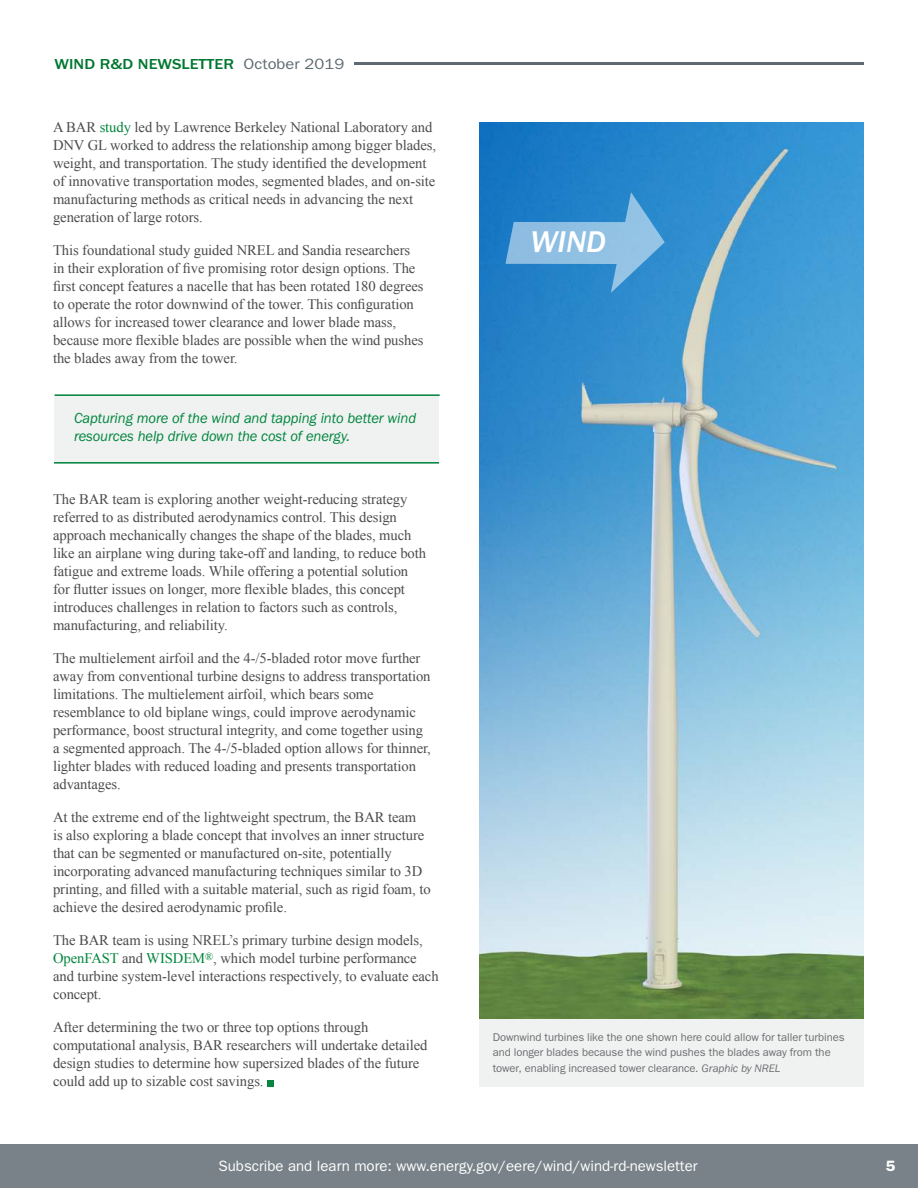
<style>
.page{position:relative;width:918px;height:1188px;background:#fff}
.page>*{position:absolute;margin:0;border:0;box-sizing:border-box;transform-origin:0 0}
.t1{font:31.05px "ITC Franklin Gothic Std Med It";color:#fff}
.pull_quote{font:italic 15px/18px "ITC Franklin Gothic Std";letter-spacing:-.01em;color:#00853d}
.t2{font:15px "ITC Franklin Gothic Std";color:#fff}
.office_name{font:500 15px "ITC Franklin Gothic Std";color:#007730;scale:1.1 1}
.office_name-2{font:600 15px "ITC Franklin Gothic Std";color:#fff;scale:1.1 1}
.body_text{font:14.7px/18px "Times New Roman";letter-spacing:-.005em;color:#4b4c4d}
.t3{font:11.25px/15.8px "ITC Franklin Gothic Std";letter-spacing:-.005em;color:#6c6d70}
.s1{font-weight:400;color:#5e6a71}
.s2{color:#00853d}
.s3{font-style:italic}
</style>
<div class="page">
<div style="left:0;top:1145px;width:918px;height:43px;background:#788288"></div>
<hr style="left:355px;top:63px;width:509px;height:2px;background:#5e6a71">
<svg style="left:267px;top:1080px;width:6px;height:6px"></svg>
<div style="left:54px;top:394px;width:385px;height:70px;background:#eff2f1"></div>
<hr style="left:55px;top:394px;width:385px;height:2px;background:#00853d">
<hr style="left:54px;top:462px;width:385px;height:2px;background:#00853d">
<img style="left:479px;top:122px;width:384px;height:898px">
<div style="left:479px;top:1020px;width:385px;height:67px;background:#eff2f1"></div>
<svg style="left:500px;top:192px;width:175px;height:101px;background:#4e9bd3"></svg>
<p class="office_name" style="left:55px;top:55px;width:265px">WIND R&amp;D NEWSLETTER <span class="s1">October 2019</span></p>
<p class="body_text" style="left:53px;top:117px;width:385px">A BAR <span class="s2">study</span> led by Lawrence Berkeley National Laboratory and DNV GL worked to address the relationship among bigger blades, weight, and transportation. The study identified the development of innovative transportation modes, segmented blades, and on-site manufacturing methods as critical needs in advancing the next generation of large rotors.</p>
<p class="body_text" style="left:53px;top:241px;width:372px">This foundational study guided NREL and Sandia researchers in their exploration of five promising rotor design options. The first concept features a nacelle that has been rotated 180 degrees to operate the rotor downwind of the tower. This configuration allows for increased tower clearance and lower blade mass, because more flexible blades are possible when the wind pushes the blades away from the tower.</p>
<p class="pull_quote" style="left:74px;top:410px;width:343px">Capturing more of the wind and tapping into better wind resources help drive down the cost of energy.</p>
<p class="body_text" style="left:53px;top:490px;width:375px">The BAR team is exploring another weight-reducing strategy referred to as distributed aerodynamics control. This design approach mechanically changes the shape of the blades, much like an airplane wing during take-off and landing, to reduce both fatigue and extreme loads. While offering a potential solution for flutter issues on longer, more flexible blades, this concept introduces challenges in relation to factors such as controls, manufacturing, and reliability.</p>
<p class="body_text" style="left:53px;top:649px;width:379px">The multielement airfoil and the 4-/5-bladed rotor move further away from conventional turbine designs to address transportation limitations. The multielement airfoil, which bears some resemblance to old biplane wings, could improve aerodynamic performance, boost structural integrity, and come together using a segmented approach. The 4-/5-bladed option allows for thinner, lighter blades with reduced loading and presents transportation advantages.</p>
<p class="body_text" style="left:53px;top:808px;width:379px">At the extreme end of the lightweight spectrum, the BAR team<br>is also exploring a blade concept that involves an inner structure that can be segmented or manufactured on-site, potentially incorporating advanced manufacturing techniques similar to 3D printing, and filled with a suitable material, such as rigid foam, to achieve the desired aerodynamic profile.</p>
<p class="body_text" style="left:53px;top:931px;width:387px">The BAR team is using NREL’s primary turbine design models, <span class="s2">OpenFAST</span> and <span class="s2">WISDEM</span><sup>®</sup>, which model turbine performance and turbine system-level interactions respectively, to evaluate each concept.</p>
<p class="body_text" style="left:53px;top:1018px;width:376px">After determining the two or three top options through computational analysis, BAR researchers will undertake detailed design studies to determine how supersized blades of the future could add up to sizable cost savings.</p>
<p class="t1" style="left:531px;top:224px;width:77px">WIND</p>
<p class="t3" style="left:493px;top:1029px;width:353px">Downwind turbines like the one shown here could allow for taller turbines and longer blades because the wind pushes the blades away from the tower, enabling increased tower clearance. <span class="s3">Graphic by NREL</span></p>
<p class="t2" style="left:219px;top:1158px;width:481px">Subscribe and learn more: www.energy.gov/eere/wind/wind-rd-newsletter</p>
<p class="office_name-2" style="left:886px;top:1157px;width:10px">5</p>
</div>
